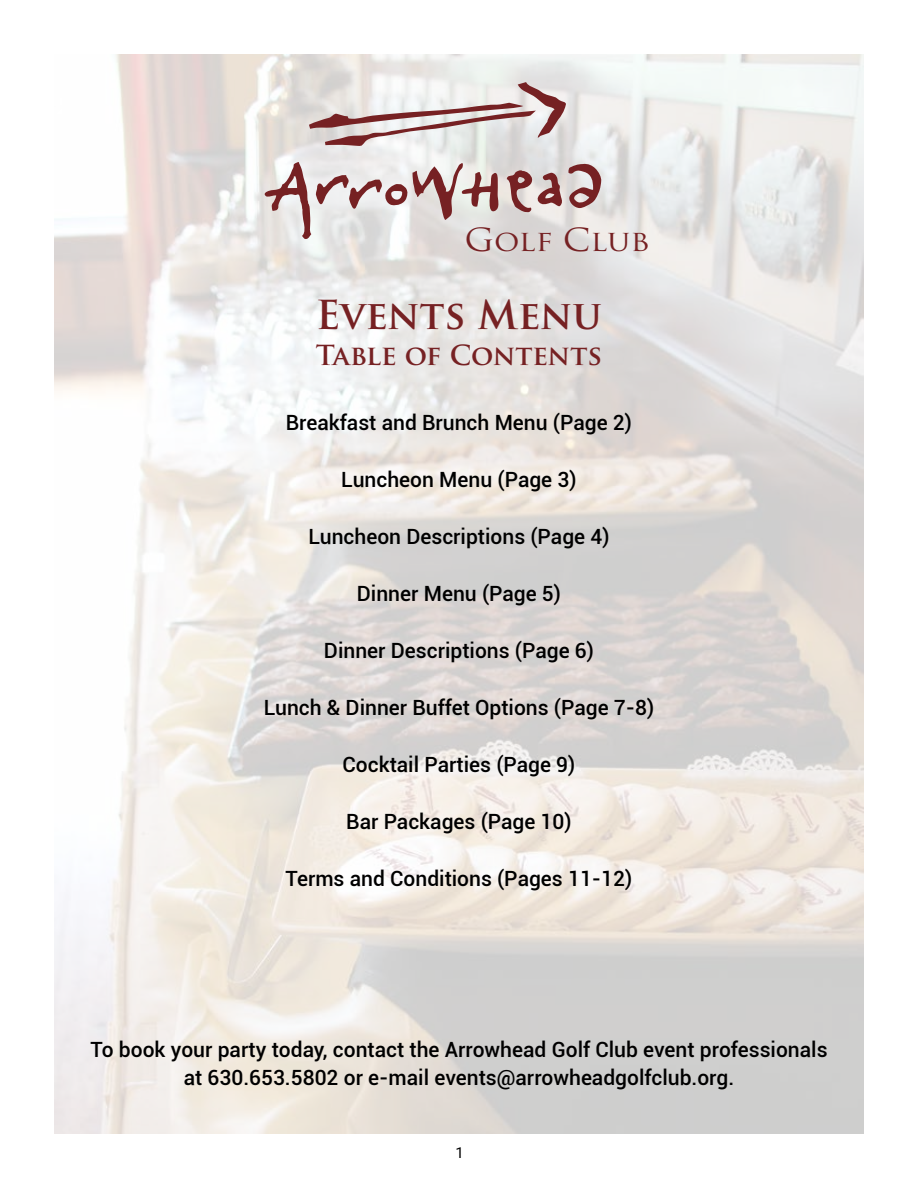
<style>
.page{position:relative;width:918px;height:1188px;background:#fff}
.page>*{position:absolute;margin:0;border:0;box-sizing:border-box;transform-origin:0 0}
.t1{font:700 39px "Trajan Pro";color:#762123}
.t2{font:28.35px "Trajan Pro";letter-spacing:-.005em;color:#762123;scale:1.11 1}
.t3{font:700 27px "Trajan Pro";color:#762123}
.t4{font:500 21px/28.5px "Roboto";color:#000;text-align:center}
.t5{font:15px "Roboto";color:#000}
.s1{font-size:31.05px}
</style>
<div class="page">
<img style="left:54px;top:54px;width:810px;height:1080px">
<svg style="left:507px;top:163px;width:94px;height:49px;background:#bd9e9e"></svg>
<svg style="left:262px;top:162px;width:239px;height:78px"></svg>
<svg style="left:309px;top:82px;width:258px;height:64px"></svg>
<h2 class="t2" style="left:465px;top:223px;width:168px"><span class="s1">G</span>olf <span class="s1">C</span>lub</h2>
<h1 class="t1" style="left:316px;top:291px;width:288px">Events Menu</h1>
<p class="t3" style="left:316px;top:339px;width:288px">Table of Contents</p>
<p class="t4" style="left:286px;top:407px;width:348px">Breakfast and Brunch Menu (Page 2)</p>
<p class="t4" style="left:341px;top:464px;width:237px">Luncheon Menu (Page 3)</p>
<p class="t4" style="left:308px;top:521px;width:303px">Luncheon Descriptions (Page 4)</p>
<p class="t4" style="left:357px;top:578px;width:206px">Dinner Menu (Page 5)</p>
<p class="t4" style="left:324px;top:635px;width:272px">Dinner Descriptions (Page 6)</p>
<p class="t4" style="left:264px;top:692px;width:392px">Lunch &amp; Dinner Buffet Options (Page 7-8)</p>
<p class="t4" style="left:343px;top:749px;width:234px">Cocktail Parties (Page 9)</p>
<p class="t4" style="left:346px;top:806px;width:227px">Bar Packages (Page 10)</p>
<p class="t4" style="left:286px;top:863px;width:348px">Terms and Conditions (Pages 11-12)</p>
<p class="t4" style="left:90px;top:1034px;width:739px">To book your party today, contact the Arrowhead Golf Club event professionals at 630.653.5802 or e-mail events@arrowheadgolfclub.org.</p>
<p class="t5" style="left:456px;top:1142px;width:10px">1</p>
</div>
